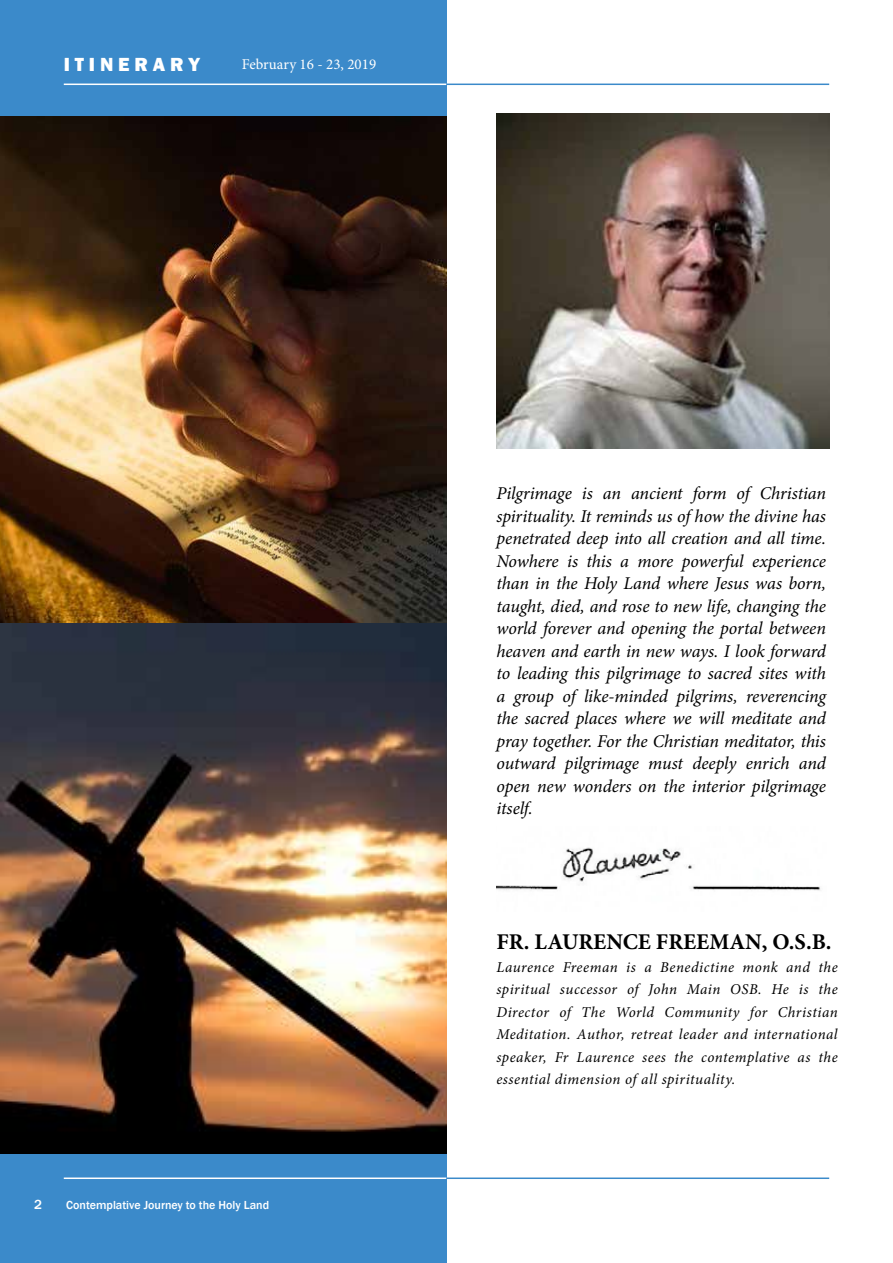
<style>
.page{position:relative;width:893px;height:1263px;background:#fff}
.page>*{position:absolute;margin:0;border:0;box-sizing:border-box;transform-origin:0 0}
.t1{font:700 22.5px "Minion Pro";color:#000}
.t2{font:800 19.5px "Franklin Gothic";color:#fff}
.t3{font:italic 18px/22.5px "Minion Pro";letter-spacing:-.005em;color:#000;text-align:justify}
.t4{font:italic 15px/22.5px "Minion Pro";letter-spacing:.03em;color:#000;text-align:justify}
.t5{font:15px "Minion Pro";color:#fff}
.t6{font:500 13.5px "Franklin Gothic";color:#fff}
.t7{font:500 12px "Franklin Gothic";color:#fff}
</style>
<div class="page">
<div style="left:0;top:0;width:446px;height:1263px;background:#3b8aca"></div>
<hr style="left:64px;top:84px;width:382px;height:1px;background:#fff">
<hr style="left:64px;top:1177px;width:382px;height:2px;background:#fff">
<hr style="left:446px;top:84px;width:383px;height:1px;background:#3b8aca">
<hr style="left:446px;top:1177px;width:383px;height:2px;background:#3b8aca">
<img style="left:496px;top:113px;width:333px;height:336px">
<img style="left:496px;top:847px;width:324px;height:44px">
<img style="left:0;top:117px;width:446px;height:1036px">
<p class="t2" style="left:64px;top:52px;width:138px">I T I N E R A R Y</p>
<p class="t5" style="left:242px;top:54px;width:136px">February 16 - 23, 2019</p>
<p class="t6" style="left:34px;top:1196px;width:9px">2</p>
<p class="t7" style="left:66px;top:1197px;width:204px">Contemplative Journey to the Holy Land</p>
<p class="t3" style="left:496px;top:482px;width:331px">Pilgrimage is an ancient form of Christian spirituality. It reminds us of how the divine has penetrated deep into all creation and all time.<br>Nowhere is this a more powerful experience than in the Holy Land where Jesus was born, taught, died, and rose to new life, changing the world forever and opening the portal between heaven and earth in new ways. I look forward to leading this pilgrimage to sacred sites with a group of like-minded pilgrims, reverencing the sacred places where we will meditate and pray together. For the Christian meditator, this outward pilgrimage must deeply enrich and open new wonders on the interior pilgrimage itself.</p>
<p class="t1" style="left:496px;top:926px;width:337px">FR. LAURENCE FREEMAN, O.S.B.</p>
<p class="t4" style="left:496px;top:955px;width:343px">Laurence Freeman is a Benedictine monk and the spiritual successor of John Main OSB. He is the Director of The World Community for Christian Meditation. Author, retreat leader and international speaker, Fr Laurence sees the contemplative as the essential dimension of all spirituality.</p>
</div>
